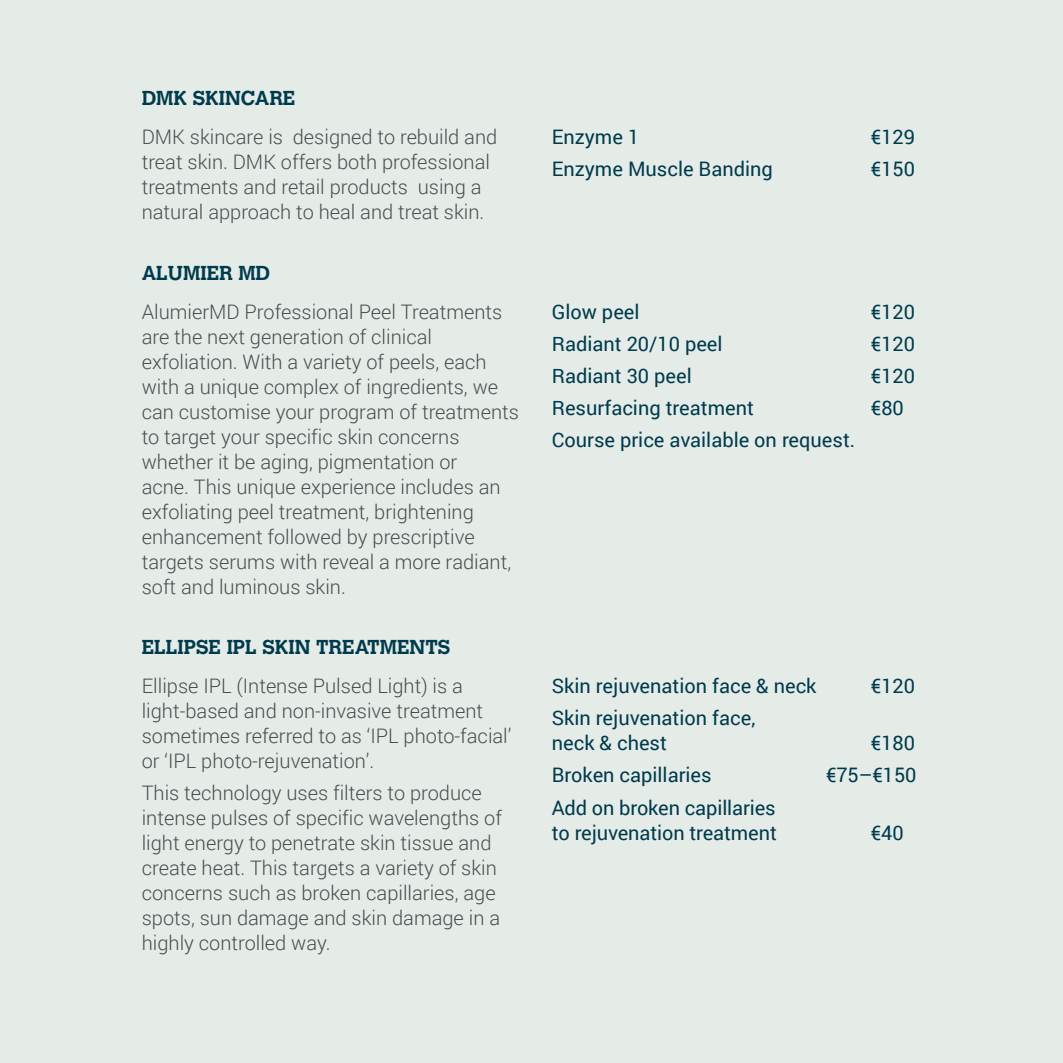
<style>
.page{position:relative;width:1063px;height:1063px;background:#e5ece8}
.page>*{position:absolute;margin:0;border:0;box-sizing:border-box;transform-origin:0 0}
.Prices{font:300 20px/25px "Roboto";color:#4b4c4d}
.Prices-2{font:20px/25px "Roboto";color:#003b4d}
.Treatment_heading{font:700 20px "Calvert MT Std";color:#003b4d}
</style>
<div class="page">
<p class="Treatment_heading" style="left:142px;top:85px;width:155px">DMK SKINCARE</p>
<p class="Prices" style="left:142px;top:125px;width:357px">DMK skincare is designed to rebuild and treat skin. DMK offers both professional treatments and retail products using a natural approach to heal and treat skin.</p>
<p class="Prices-2" style="left:552px;top:125px;width:89px">Enzyme 1</p>
<p class="Prices-2" style="left:871px;top:125px;width:46px">€129</p>
<p class="Prices-2" style="left:552px;top:157px;width:223px">Enzyme Muscle Banding</p>
<p class="Prices-2" style="left:871px;top:157px;width:46px">€150</p>
<p class="Treatment_heading" style="left:142px;top:260px;width:130px">ALUMIER MD</p>
<p class="Prices" style="left:142px;top:299px;width:379px">AlumierMD Professional Peel Treatments are the next generation of clinical exfoliation. With a variety of peels, each with a unique complex of ingredients, we can customise your program of treatments to target your specific skin concerns whether it be aging, pigmentation or<br>acne. This unique experience includes an exfoliating peel treatment, brightening enhancement followed by prescriptive targets serums with reveal a more radiant, soft and luminous skin.</p>
<p class="Prices-2" style="left:552px;top:299px;width:89px">Glow peel</p>
<p class="Prices-2" style="left:871px;top:299px;width:46px">€120</p>
<p class="Prices-2" style="left:552px;top:331px;width:172px">Radiant 20/10 peel</p>
<p class="Prices-2" style="left:871px;top:331px;width:46px">€120</p>
<p class="Prices-2" style="left:552px;top:363px;width:141px">Radiant 30 peel</p>
<p class="Prices-2" style="left:871px;top:363px;width:46px">€120</p>
<p class="Prices-2" style="left:552px;top:395px;width:204px">Resurfacing treatment</p>
<p class="Prices-2" style="left:871px;top:395px;width:35px">€80</p>
<p class="Prices-2" style="left:552px;top:428px;width:305px">Course price available on request.</p>
<p class="Treatment_heading" style="left:142px;top:634px;width:310px">ELLIPSE IPL SKIN TREATMENTS</p>
<p class="Prices" style="left:142px;top:674px;width:371px">Ellipse IPL (Intense Pulsed Light) is a light-based and non-invasive treatment sometimes referred to as ‘IPL photo-facial’ or ‘IPL photo-rejuvenation’.</p>
<p class="Prices" style="left:142px;top:781px;width:362px">This technology uses filters to produce intense pulses of specific wavelengths of light energy to penetrate skin tissue and create heat. This targets a variety of skin concerns such as broken capillaries, age spots, sun damage and skin damage in a highly controlled way.</p>
<p class="Prices-2" style="left:552px;top:674px;width:266px">Skin rejuvenation face &amp; neck</p>
<p class="Prices-2" style="left:871px;top:674px;width:46px">€120</p>
<p class="Prices-2" style="left:552px;top:706px;width:205px">Skin rejuvenation face, neck &amp; chest</p>
<p class="Prices-2" style="left:871px;top:731px;width:46px">€180</p>
<p class="Prices-2" style="left:552px;top:763px;width:161px">Broken capillaries</p>
<p class="Prices-2" style="left:826px;top:763px;width:92px">€75–€150</p>
<p class="Prices-2" style="left:552px;top:795px;width:227px">Add on broken capillaries to rejuvenation treatment</p>
<p class="Prices-2" style="left:871px;top:820px;width:34px">€40</p>
</div>
